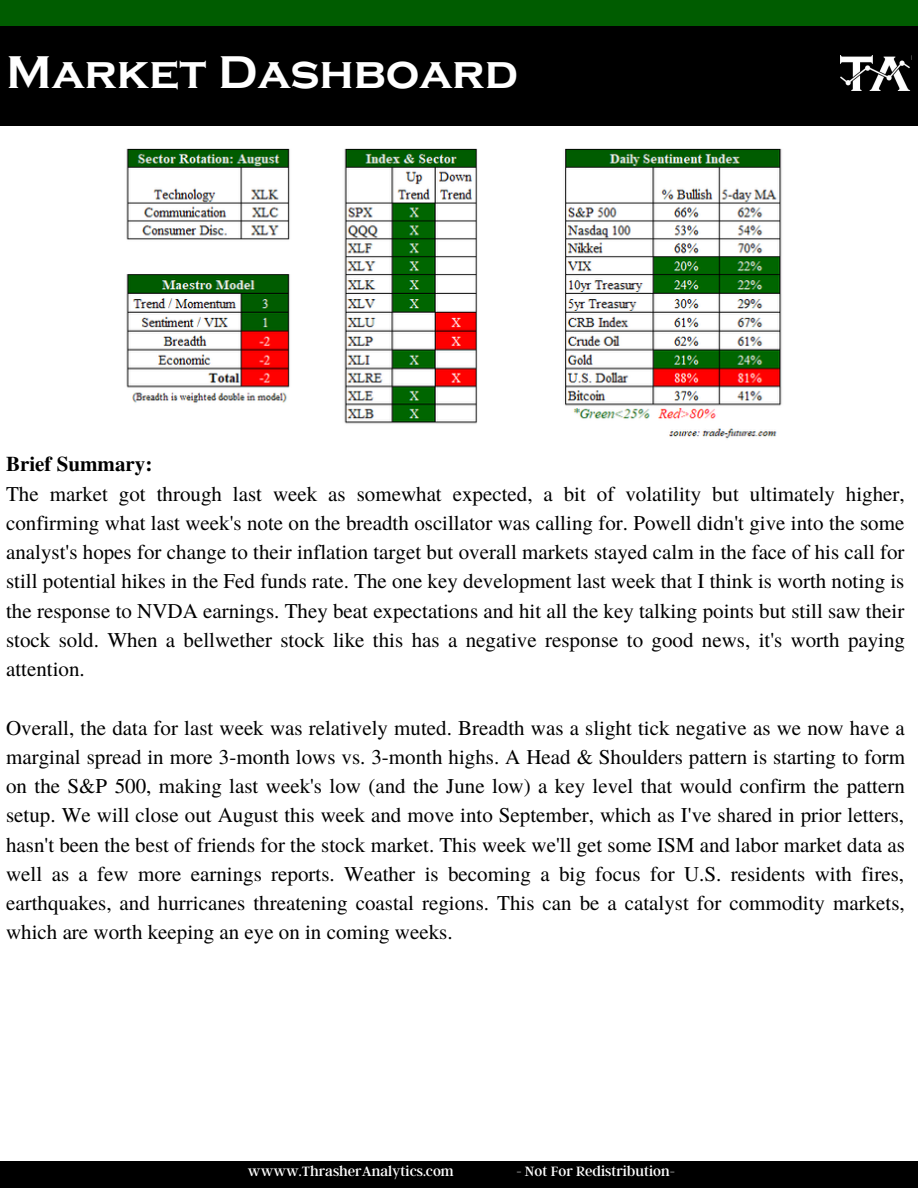
<style>
.page{position:relative;width:918px;height:1188px;background:#fff}
.page>*{position:absolute;margin:0;border:0;box-sizing:border-box;transform-origin:0 0}
.t1{font:700 47.25px "Copperplate Gothic";color:#fff}
.t2{font:21px/29.2px "Te X Gyre Termes";color:#000;text-align:justify}
.t3{font:700 21px "Te X Gyre Termes";color:#000}
.t4{font:15px "Argent CF";color:#fff}
</style>
<div class="page">
<div style="left:0;top:0;width:918px;height:27px;background:#005c00"></div>
<div style="left:0;top:1162px;width:918px;height:26px;background:#000"></div>
<div style="left:0;top:26px;width:918px;height:100px;background:#000"></div>
<img style="left:840px;top:56px;width:71px;height:35px">
<img style="left:126px;top:148px;width:656px;height:291px">
<p class="t1" style="left:6px;top:46px;width:513px">Market Dashboard</p>
<p class="t3" style="left:6px;top:448px;width:148px">Brief Summary:</p>
<p class="t2" style="left:6px;top:478px;width:900px">The market got through last week as somewhat expected, a bit of volatility but ultimately higher, confirming what last week's note on the breadth oscillator was calling for. Powell didn't give into the some analyst's hopes for change to their inflation target but overall markets stayed calm in the face of his call for still potential hikes in the Fed funds rate. The one key development last week that I think is worth noting is the response to NVDA earnings. They beat expectations and hit all the key talking points but still saw their stock sold. When a bellwether stock like this has a negative response to good news, it's worth paying attention.</p>
<p class="t2" style="left:6px;top:712px;width:901px">Overall, the data for last week was relatively muted. Breadth was a slight tick negative as we now have a marginal spread in more 3-month lows vs. 3-month highs. A Head &amp; Shoulders pattern is starting to form on the S&amp;P 500, making last week's low (and the June low) a key level that would confirm the pattern setup. We will close out August this week and move into September, which as I've shared in prior letters, hasn't been the best of friends for the stock market. This week we'll get some ISM and labor market data as well as a few more earnings reports. Weather is becoming a big focus for U.S. residents with fires, earthquakes, and hurricanes threatening coastal regions. This can be a catalyst for commodity markets, which are worth keeping an eye on in coming weeks.</p>
<p class="t4" style="left:248px;top:1161px;width:207px">wwww.ThrasherAnalytics.com</p>
<p class="t4" style="left:516px;top:1161px;width:160px">- Not For Redistribution-</p>
</div>
